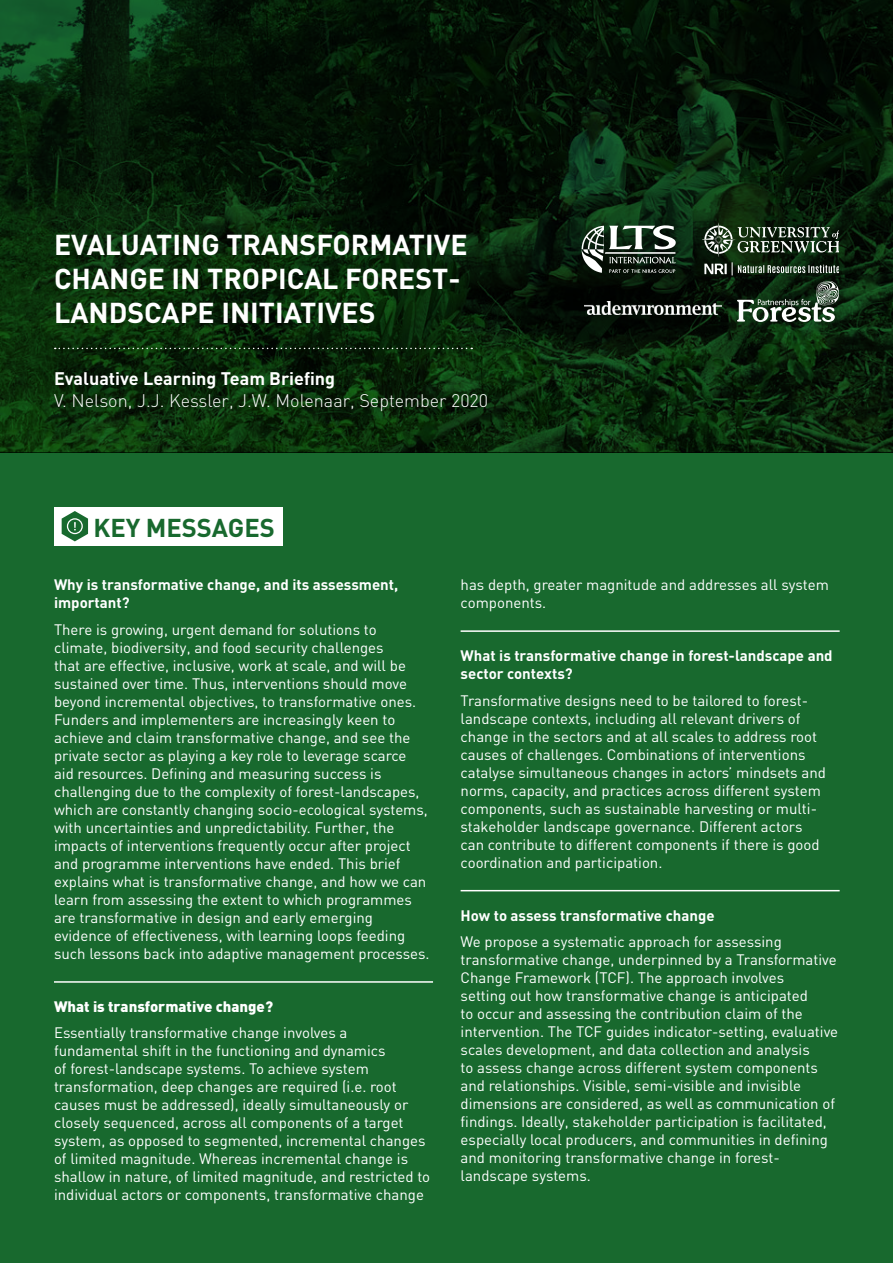
<style>
.page{position:relative;width:893px;height:1263px;background:#fff}
.page>*{position:absolute;margin:0;border:0;box-sizing:border-box;transform-origin:0 0}
.t1{font:700 28.35px/34px "DIN";color:#fff}
.t2{font:700 25.5px "DIN";color:#18692e}
.t3{font:300 18px "DIN";color:#fff}
.t4{font:700 18px "DIN";color:#fff}
.t5{font:15px/18px "DIN";color:#fff}
.t6{font:700 15px/18px "DIN";color:#fff}
.t7{font:900 15px "DIN";color:#fff}
</style>
<div class="page">
<img style="left:0;top:0;width:893px;height:452px">
<div style="left:0;top:452px;width:893px;height:811px;background:#18692e"></div>
<hr style="left:54px;top:981px;width:379px;height:2px;background:#fff">
<hr style="left:461px;top:630px;width:379px;height:2px;background:#fff">
<hr style="left:461px;top:890px;width:379px;height:1px;background:#fff">
<svg style="left:55px;top:348px;width:417px;height:1px"></svg>
<svg style="left:702px;top:222px;width:137px;height:53px;background:#3d4f3d"></svg>
<img style="left:585px;top:301px;width:136px;height:14px">
<svg style="left:737px;top:281px;width:102px;height:41px;background:#485a4a"></svg>
<svg style="left:582px;top:225px;width:94px;height:48px"></svg>
<div style="left:55px;top:507px;width:228px;height:38px;background:#fff"></div>
<svg style="left:62px;top:511px;width:26px;height:30px"></svg>
<h1 class="t1" style="left:54px;top:226px;width:415px">EVALUATING TRANSFORMATIVE<br>CHANGE IN TROPICAL FOREST-<br>LANDSCAPE INITIATIVES</h1>
<p class="t4" style="left:54px;top:367px;width:283px">Evaluative Learning Team Briefing</p>
<p class="t3" style="left:54px;top:389px;width:436px">V. Nelson, J.J. Kessler, J.W. Molenaar, September 2020</p>
<h2 class="t2" style="left:93px;top:511px;width:183px">KEY MESSAGES</h2>
<p class="t6" style="left:54px;top:575px;width:346px">Why is transformative change, and its assessment, important?</p>
<p class="t5" style="left:54px;top:620px;width:377px">There is growing, urgent demand for solutions to climate, biodiversity, and food security challenges<br>that are effective, inclusive, work at scale, and will be sustained over time. Thus, interventions should move beyond incremental objectives, to transformative ones.<br>Funders and implementers are increasingly keen to achieve and claim transformative change, and see the private sector as playing a key role to leverage scarce aid resources. Defining and measuring success is challenging due to the complexity of forest-landscapes, which are constantly changing socio-ecological systems, with uncertainties and unpredictability. Further, the impacts of interventions frequently occur after project and programme interventions have ended. This brief explains what is transformative change, and how we can learn from assessing the extent to which programmes are transformative in design and early emerging evidence of effectiveness, with learning loops feeding such lessons back into adaptive management processes.</p>
<p class="t7" style="left:54px;top:996px;width:221px">What is transformative change?</p>
<p class="t5" style="left:54px;top:1024px;width:378px">Essentially transformative change involves a fundamental shift in the functioning and dynamics<br>of forest-landscape systems. To achieve system transformation, deep changes are required (i.e. root causes must be addressed), ideally simultaneously or closely sequenced, across all components of a target system, as opposed to segmented, incremental changes of limited magnitude. Whereas incremental change is shallow in nature, of limited magnitude, and restricted to individual actors or components, transformative change</p>
<p class="t5" style="left:461px;top:575px;width:370px">has depth, greater magnitude and addresses all system components.</p>
<p class="t6" style="left:461px;top:646px;width:374px">What is transformative change in forest-landscape and sector contexts?</p>
<p class="t5" style="left:461px;top:691px;width:367px">Transformative designs need to be tailored to forest&shy;landscape contexts, including all relevant drivers of change in the sectors and at all scales to address root causes of challenges. Combinations of interventions catalyse simultaneous changes in actors’ mindsets and norms, capacity, and practices across different system components, such as sustainable harvesting or multi&shy;stakeholder landscape governance. Different actors can contribute to different components if there is good coordination and participation.</p>
<p class="t6" style="left:461px;top:906px;width:255px">How to assess transformative change</p>
<p class="t5" style="left:461px;top:932px;width:379px">We propose a systematic approach for assessing transformative change, underpinned by a Transformative Change Framework (TCF). The approach involves<br>setting out how transformative change is anticipated<br>to occur and assessing the contribution claim of the intervention. The TCF guides indicator-setting, evaluative scales development, and data collection and analysis<br>to assess change across different system components and relationships. Visible, semi-visible and invisible dimensions are considered, as well as communication of findings. Ideally, stakeholder participation is facilitated, especially local producers, and communities in defining and monitoring transformative change in forest&shy;landscape systems.</p>
</div>
